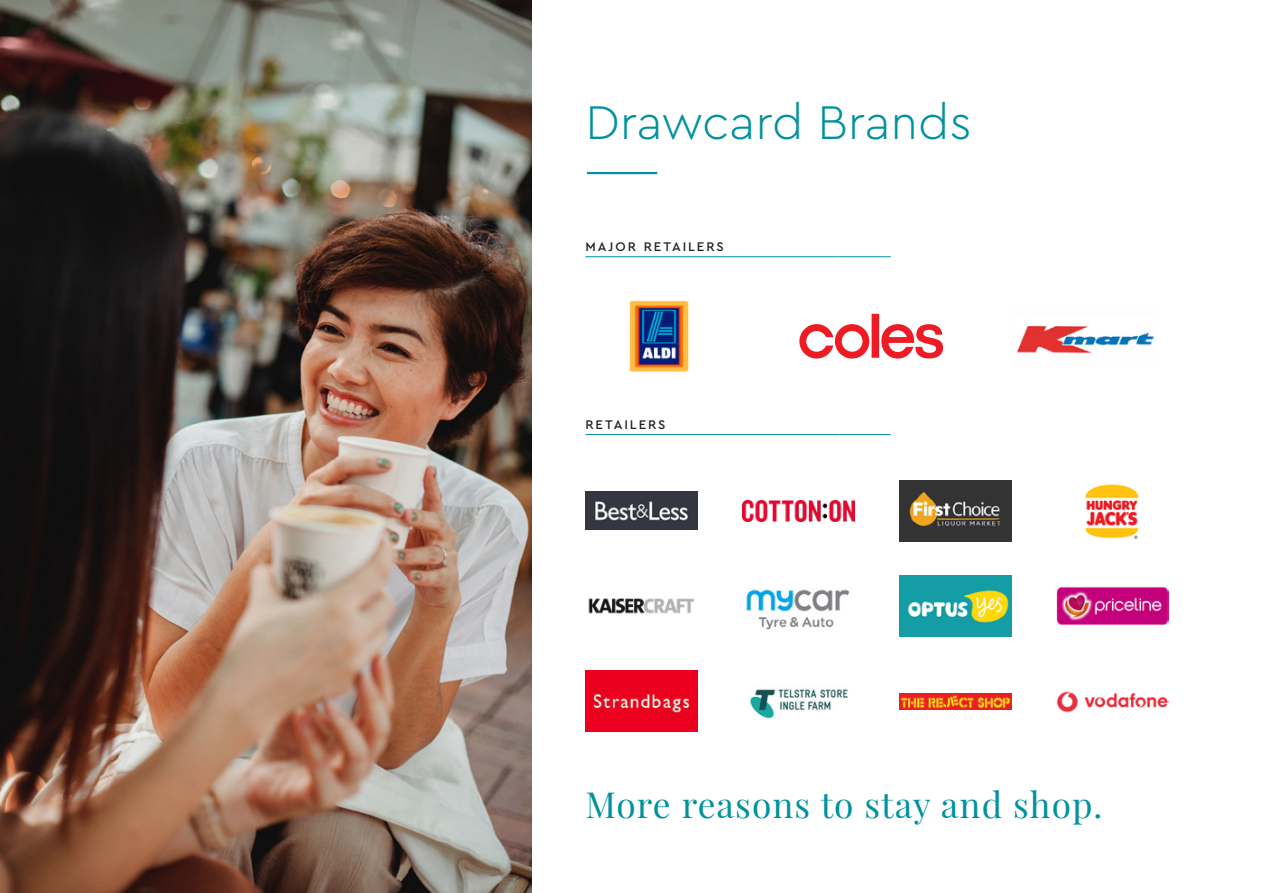
<style>
.page{position:relative;width:1263px;height:893px;background:#fff}
.page>*{position:absolute;margin:0;border:0;box-sizing:border-box;transform-origin:0 0}
.COPY{font:300 49.5px "Cera GR";color:#00929e}
.HEADING{font:35.25px "Playfair Display";letter-spacing:.03em;color:#00929e}
.t1{font:500 13.2px "Cera GR";letter-spacing:.15em;color:#231f20}
</style>
<div class="page">
<img style="left:0;top:0;width:531px;height:893px">
<img style="left:628px;top:300px;width:61px;height:72px">
<svg style="left:799px;top:324px;width:70px;height:35px"></svg>
<div style="left:871px;top:314px;width:8px;height:44px;background:#ed1c24"></div>
<svg style="left:881px;top:324px;width:62px;height:35px"></svg>
<img style="left:1017px;top:326px;width:137px;height:28px">
<hr style="left:585px;top:256px;width:255px;height:1px;background:#00929e">
<hr style="left:840px;top:256px;width:51px;height:1px;background:#00929e">
<hr style="left:585px;top:434px;width:255px;height:1px;background:#00929e">
<hr style="left:840px;top:434px;width:51px;height:1px;background:#00929e">
<hr style="left:587px;top:172px;width:70px;height:2px;background:#00929e">
<img style="left:585px;top:492px;width:112px;height:38px">
<img style="left:588px;top:598px;width:107px;height:16px">
<img style="left:750px;top:688px;width:98px;height:31px">
<img style="left:742px;top:500px;width:112px;height:21px">
<img style="left:746px;top:589px;width:104px;height:41px">
<img style="left:899px;top:693px;width:112px;height:16px">
<img style="left:899px;top:480px;width:112px;height:61px">
<img style="left:899px;top:576px;width:112px;height:60px">
<img style="left:1056px;top:691px;width:112px;height:22px">
<img style="left:1085px;top:484px;width:54px;height:56px">
<img style="left:585px;top:671px;width:112px;height:61px">
<img style="left:1056px;top:587px;width:112px;height:38px">
<p class="COPY" style="left:585px;top:95px;width:388px">Drawcard Brands</p>
<p class="t1" style="left:585px;top:239px;width:140px">MAJOR RETAILERS</p>
<p class="t1" style="left:585px;top:417px;width:82px">RETAILERS</p>
<p class="HEADING" style="left:585px;top:777px;width:519px">More reasons to stay and shop.</p>
</div>
